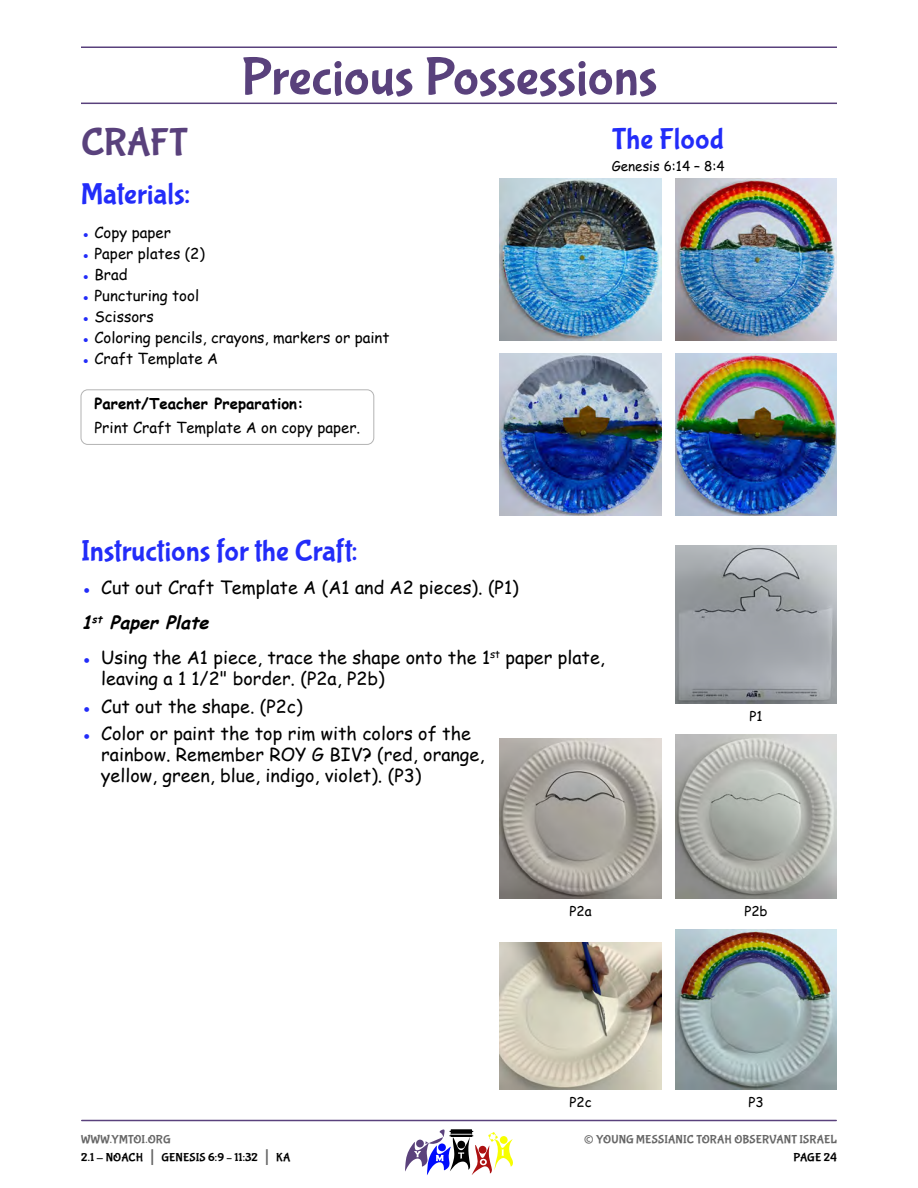
<style>
.page{position:relative;width:918px;height:1188px;background:#fff}
.page>*{position:absolute;margin:0;border:0;box-sizing:border-box;transform-origin:0 0}
.Section_Heading{font:54px "Bubblegum Sans";letter-spacing:-.005em;color:#59417c}
.Heading{font:39px "Bubblegum Sans";letter-spacing:-.01em;color:#59417c}
.Sub_Heading{font:30px "Bubblegum Sans";letter-spacing:.005em;color:#222cf9}
.Sub_Heading_Center_Cntd{font:30px "Bubblegum Sans";color:#222cf9}
.t1{font:27px "Bubblegum Sans";color:#666}
.t2{font:18px/21px "Comic Sans MS";color:#000}
.Body_Text_-_Craft{font:italic 700 18px "Comic Sans MS";color:#000}
.Body_Text_-_Instructions_Text_Width{font:15px "Comic Sans MS";color:#000}
.Body_Text_-_Instructions_Text_Width-2{font:700 15px "Comic Sans MS";color:#000}
.Body_Text_-_Caption{font:13.5px "Comic Sans MS";color:#000}
.t3{font:12px/18px "Bubblegum Sans";letter-spacing:.01em;color:#000}
.t4{font:12px "Bubblegum Sans";letter-spacing:.01em;color:#666}
.s1{color:#222cf9}
.s2{color:#666}
.s3{font-size:21px;color:#666}
</style>
<div class="page">
<hr style="left:82px;top:1120px;width:754px;height:1px;background:#59417c">
<svg style="left:405px;top:1129px;width:108px;height:46px"></svg>
<hr style="left:81px;top:103px;width:756px;height:1px;background:#59417c">
<hr style="left:81px;top:46px;width:756px;height:2px;background:#59417c">
<div style="left:81px;top:389px;width:293px;height:56px;border:1px solid #b3b3b3;border-radius:7px"></div>
<img style="left:500px;top:178px;width:162px;height:162px">
<img style="left:675px;top:178px;width:162px;height:162px">
<img style="left:500px;top:354px;width:162px;height:162px">
<img style="left:675px;top:354px;width:162px;height:162px">
<img style="left:675px;top:545px;width:162px;height:158px">
<img style="left:500px;top:942px;width:162px;height:147px">
<img style="left:500px;top:739px;width:162px;height:160px">
<img style="left:675px;top:734px;width:162px;height:165px">
<img style="left:675px;top:930px;width:162px;height:159px">
<p class="Section_Heading" style="left:241px;top:47px;width:418px">Precious Possessions</p>
<p class="Heading" style="left:81px;top:120px;width:108px">CRAFT</p>
<p class="Sub_Heading" style="left:81px;top:177px;width:111px">Materials:</p>
<p class="Body_Text_-_Instructions_Text_Width" style="left:81px;top:221px;width:91px"><span class="s1">●</span> Copy paper</p>
<p class="Body_Text_-_Instructions_Text_Width" style="left:81px;top:242px;width:125px"><span class="s1">●</span> Paper plates (2)</p>
<p class="Body_Text_-_Instructions_Text_Width" style="left:81px;top:263px;width:48px"><span class="s1">●</span> Brad</p>
<p class="Body_Text_-_Instructions_Text_Width" style="left:81px;top:284px;width:120px"><span class="s1">●</span> Puncturing tool</p>
<p class="Body_Text_-_Instructions_Text_Width" style="left:81px;top:305px;width:74px"><span class="s1">●</span> Scissors</p>
<p class="Body_Text_-_Instructions_Text_Width" style="left:81px;top:326px;width:310px"><span class="s1">●</span> Coloring pencils, crayons, markers or paint</p>
<p class="Body_Text_-_Instructions_Text_Width" style="left:81px;top:347px;width:139px"><span class="s1">●</span> Craft Template A</p>
<p class="Body_Text_-_Instructions_Text_Width-2" style="left:94px;top:392px;width:211px">Parent/Teacher Preparation:</p>
<p class="Body_Text_-_Instructions_Text_Width" style="left:94px;top:417px;width:267px">Print Craft Template A on copy paper.</p>
<p class="Sub_Heading_Center_Cntd" style="left:612px;top:123px;width:113px">The Flood</p>
<p class="Body_Text_-_Caption" style="left:612px;top:157px;width:115px">Genesis 6:14 – 8:4</p>
<p class="Sub_Heading" style="left:81px;top:534px;width:278px">Instructions for the Craft:</p>
<p class="t2" style="left:81px;top:577px;width:439px"><span class="s1">●</span> Cut out Craft Template A (A1 and A2 pieces). (P1)</p>
<p class="Body_Text_-_Craft" style="left:81px;top:610px;width:135px">1<sup>st</sup> Paper Plate</p>
<p class="t2" style="left:101px;top:646px;width:505px;text-indent:-20px"><span class="s1">●</span> Using the A1 piece, trace the shape onto the 1<sup>st</sup> paper plate, leaving a 1 1/2" border. (P2a, P2b)</p>
<p class="t2" style="left:81px;top:695px;width:223px"><span class="s1">●</span> Cut out the shape. (P2c)</p>
<p class="t2" style="left:101px;top:723px;width:385px;text-indent:-20px"><span class="s1">●</span> Color or paint the top rim with colors of the rainbow. Remember ROY G BIV? (red, orange, yellow, green, blue, indigo, violet). (P3)</p>
<p class="Body_Text_-_Caption" style="left:749px;top:706px;width:15px">P1</p>
<p class="Body_Text_-_Caption" style="left:569px;top:901px;width:24px">P2a</p>
<p class="Body_Text_-_Caption" style="left:744px;top:901px;width:25px">P2b</p>
<p class="t3" style="left:81px;top:1131px;width:211px"><span class="s2">WWW.YMTOI.ORG<br></span>2.1 - NOACH <span class="s3">|</span> GENESIS 6:9 – 11:32 <span class="s3">|</span> KA</p>
<p class="Body_Text_-_Caption" style="left:569px;top:1092px;width:24px">P2c</p>
<p class="Body_Text_-_Caption" style="left:748px;top:1092px;width:17px">P3</p>
<h3 class="t1" style="left:584px;top:1124px;width:12px">©</h3>
<p class="t4" style="left:596px;top:1133px;width:242px">YOUNG MESSIANIC TORAH OBSERVANT ISRAEL</p>
<p class="t3" style="left:793px;top:1149px;width:45px">PAGE 24</p>
</div>
